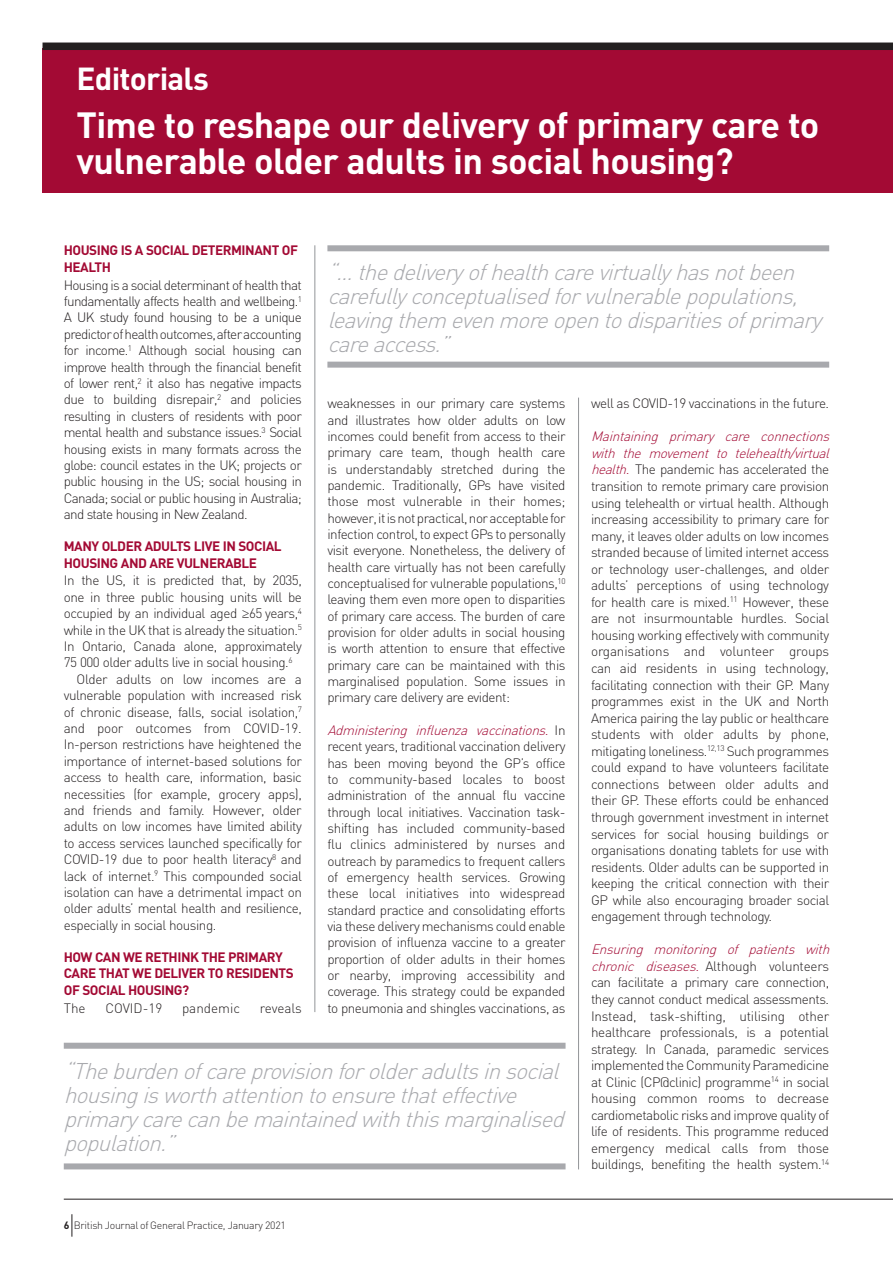
<style>
.page{position:relative;width:893px;height:1263px;background:#fff}
.page>*{position:absolute;margin:0;border:0;box-sizing:border-box;transform-origin:0 0}
.t1{font:700 36px/36px "DIN";letter-spacing:-.02em;color:#fff}
.t2{font:700 31.5px "DIN";letter-spacing:-.025em;color:#fff}
.t3{font:italic 300 22.5px/24px "DIN";color:#a8a9ad}
.t4{font:300 13.5px/16.4px "DIN";letter-spacing:-.035em;color:#231f20;text-align:justify}
.t5{font:700 13.5px/16.6px "DIN";letter-spacing:-.035em;color:#a30a34}
.t6{font:300 13.5px "DIN";letter-spacing:-.015em;color:#231f20}
.t7{font:300 13.5px "DIN";color:#231f20}
.t8{font:300 13.5px "DIN";letter-spacing:-.005em;color:#231f20}
.t9{font:300 10.5px "DIN";letter-spacing:-.025em;color:#231f20}
.s1{font-family:"Helvetica"}
.s2{font-style:italic;color:#a30a34}
.s3{font-weight:700}
</style>
<div class="page">
<div style="left:43px;top:49px;width:850px;height:144px;background:#a30a34"></div>
<hr style="left:578px;top:398px;width:1px;height:771px;background:#939598">
<div style="left:43px;top:43px;width:850px;height:7px;background:#231f20"></div>
<hr style="left:315px;top:245px;width:1px;height:767px;background:#939598">
<hr style="left:64px;top:1199px;width:829px;height:1px;background:#231f20">
<svg style="left:72px;top:1214px;width:1px;height:23px"></svg>
<div style="left:64px;top:1163px;width:502px;height:6px;background:#a8a9ad"></div>
<div style="left:64px;top:1043px;width:502px;height:6px;background:#a8a9ad"></div>
<div style="left:327px;top:362px;width:502px;height:6px;background:#a8a9ad"></div>
<div style="left:327px;top:245px;width:502px;height:6px;background:#a8a9ad"></div>
<h2 class="t2" style="left:77px;top:58px;width:134px">Editorials</h2>
<h1 class="t1" style="left:77px;top:105px;width:744px">Time to reshape our delivery of primary care to vulnerable older adults in social housing?</h1>
<p class="t5" style="left:64px;top:241px;width:236px">HOUSING IS A SOCIAL DETERMINANT OF<br>HEALTH</p>
<p class="t4" style="left:64px;top:276px;width:240px">Housing is a social determinant of health that fundamentally affects health and wellbeing.<sup>1<br></sup>A UK study found housing to be a unique predictor of health outcomes, after accounting for income.<sup>1</sup> Although social housing can improve health through the financial benefit of lower rent,<sup>2</sup> it also has negative impacts due to building disrepair,<sup>2</sup> and policies resulting in clusters of residents with poor mental health and substance issues.<sup>3</sup> Social housing exists in many formats across the globe: council estates in the UK; projects or public housing in the US; social housing in Canada; social or public housing in Australia; and state housing in New Zealand.</p>
<p class="t5" style="left:64px;top:537px;width:219px">MANY OLDER ADULTS LIVE IN SOCIAL<br>HOUSING AND ARE VULNERABLE</p>
<p class="t4" style="left:64px;top:572px;width:240px">In the US, it is predicted that, by 2035,</p>
<p class="t4" style="left:64px;top:589px;width:240px">one in three public housing units will be</p>
<p class="t4" style="left:64px;top:605px;width:240px">occupied by an individual aged <span class="s1">≥</span>65 years,<sup>4</sup></p>
<p class="t4" style="left:64px;top:621px;width:240px">while in the UK that is already the situation.<sup>5</sup></p>
<p class="t4" style="left:64px;top:638px;width:240px">In Ontario, Canada alone, approximately</p>
<p class="t4" style="left:64px;top:654px;width:230px">75 000 older adults live in social housing.<sup>6</sup></p>
<p class="t4" style="left:77px;top:671px;width:227px">Older adults on low incomes are a</p>
<p class="t4" style="left:64px;top:687px;width:240px">vulnerable population with increased risk</p>
<p class="t4" style="left:64px;top:703px;width:240px">of chronic disease, falls, social isolation,<sup>7</sup></p>
<p class="t6" style="left:64px;top:720px;width:240px">and poor outcomes from COVID-19.</p>
<p class="t4" style="left:64px;top:736px;width:240px">In-person restrictions have heightened the</p>
<p class="t4" style="left:64px;top:753px;width:240px">importance of internet-based solutions for</p>
<p class="t4" style="left:64px;top:769px;width:240px">access to health care, information, basic</p>
<p class="t4" style="left:64px;top:785px;width:240px">necessities (for example, grocery apps),</p>
<p class="t4" style="left:64px;top:802px;width:240px">and friends and family. However, older</p>
<p class="t4" style="left:64px;top:818px;width:240px">adults on low incomes have limited ability</p>
<p class="t4" style="left:64px;top:835px;width:240px">to access services launched specifically for</p>
<p class="t4" style="left:64px;top:851px;width:240px">COVID-19 due to poor health literacy<sup>8</sup> and</p>
<p class="t4" style="left:64px;top:867px;width:240px">lack of internet.<sup>9</sup> This compounded social</p>
<p class="t4" style="left:64px;top:884px;width:240px">isolation can have a detrimental impact on</p>
<p class="t4" style="left:64px;top:900px;width:240px">older adults’ mental health and resilience,</p>
<p class="t4" style="left:64px;top:917px;width:154px">especially in social housing.</p>
<p class="t5" style="left:64px;top:948px;width:231px">HOW CAN WE RETHINK THE PRIMARY<br>CARE THAT WE DELIVER TO RESIDENTS<br>OF SOCIAL HOUSING?</p>
<p class="t4" style="left:64px;top:999px;width:23px">The</p>
<p class="t4" style="left:105px;top:999px;width:58px">COVID-19</p>
<p class="t7" style="left:182px;top:999px;width:59px">pandemic</p>
<p class="t8" style="left:260px;top:999px;width:44px">reveals</p>
<h3 class="t3" style="left:327px;top:260px;width:503px">“… thedeliveryofhealthcarevirtuallyhasnotbeen carefullyconceptualisedforvulnerablepopulations, leavingthem evenmoreopentodisparitiesofprimary careaccess.”</h3>
<p class="t4" style="left:591px;top:395px;width:240px">well as COVID-19 vaccinations in the future.</p>
<p class="t4" style="left:591px;top:428px;width:244px;text-align:left"><span class="s2">Maintaining primary care connections with the movement to telehealth/virtual health.</span> The pandemic has accelerated the transition to remote primary care provision using telehealth or virtual health. Although increasing accessibility to primary care for many, it leaves older adults on low incomes stranded because of limited internet access or technology user-challenges, and older adults’ perceptions of using technology for health care is mixed.<sup>11</sup> However, these are not insurmountable hurdles. Social housing working effectively with community organisations and volunteer groups can aid residents in using technology, facilitating connection with their GP. Many programmes exist in the UK and North America pairing the lay public or healthcare students with older adults by phone, mitigating loneliness.<sup>12,13</sup> Such programmes could expand to have volunteers facilitate connections between older adults and their GP. These efforts could be enhanced through government investment in internet services for social housing buildings or organisations donating tablets for use with residents. Older adults can be supported in keeping the critical connection with their GP while also encouraging broader social engagement through technology.</p>
<p class="t4" style="left:591px;top:941px;width:244px;text-align:left"><span class="s2">Ensuring monitoring of patients with chronic diseases.</span> Although volunteers can facilitate a primary care connection, they cannot conduct medical assessments.<br>Instead, task-shifting, utilising other healthcare professionals, is a potential strategy. In Canada, paramedic services implemented the Community Paramedicine at Clinic (CP@clinic) programme<sup>14</sup> in social housing common rooms to decrease cardiometabolic risks and improve quality of life of residents. This programme reduced emergency medical calls from those buildings, benefiting the health system.<sup>14</sup></p>
<p class="t4" style="left:327px;top:395px;width:240px">weaknesses in our primary care systems and illustrates how older adults on low incomes could benefit from access to their primary care team, though health care is understandably stretched during the pandemic. Traditionally, GPs have visited those most vulnerable in their homes; however, it is not practical, nor acceptable for infection control, to expect GPs to personally visit everyone. Nonetheless, the delivery of health care virtually has not been carefully conceptualised for vulnerable populations,<sup>10 </sup>leaving them even more open to disparities of primary care access. The burden of care provision for older adults in social housing is worth attention to ensure that effective primary care can be maintained with this marginalised population. Some issues in primary care delivery are evident:</p>
<p class="t4" style="left:327px;top:722px;width:240px"><span class="s2">Administering influenza vaccinations.</span> I n recent years, traditional vaccination delivery has been moving beyond the GP’s office to community-based locales to boost administration of the annual flu vaccine through local initiatives. Vaccination task&shy;shifting has included community-based flu clinics administered by nurses and outreach by paramedics to frequent callers of emergency health services. Growing these local initiatives into widespread standard practice and consolidating efforts via these delivery mechanisms could enable provision of influenza vaccine to a greater proportion of older adults in their homes or nearby, improving accessibility and coverage. This strategy could be expanded to pneumonia and shingles vaccinations, as</p>
<h3 class="t3" style="left:64px;top:1058px;width:509px">“Theburdenofcareprovisionforolderadultsinsocial housingisworthattentiontoensurethateffective primarycarecanbemaintainedwiththismarginalised population.”</h3>
<p class="t9" style="left:64px;top:1219px;width:224px"><span class="s3">6</span> British Journal of General Practice, January 2021</p>
</div>
